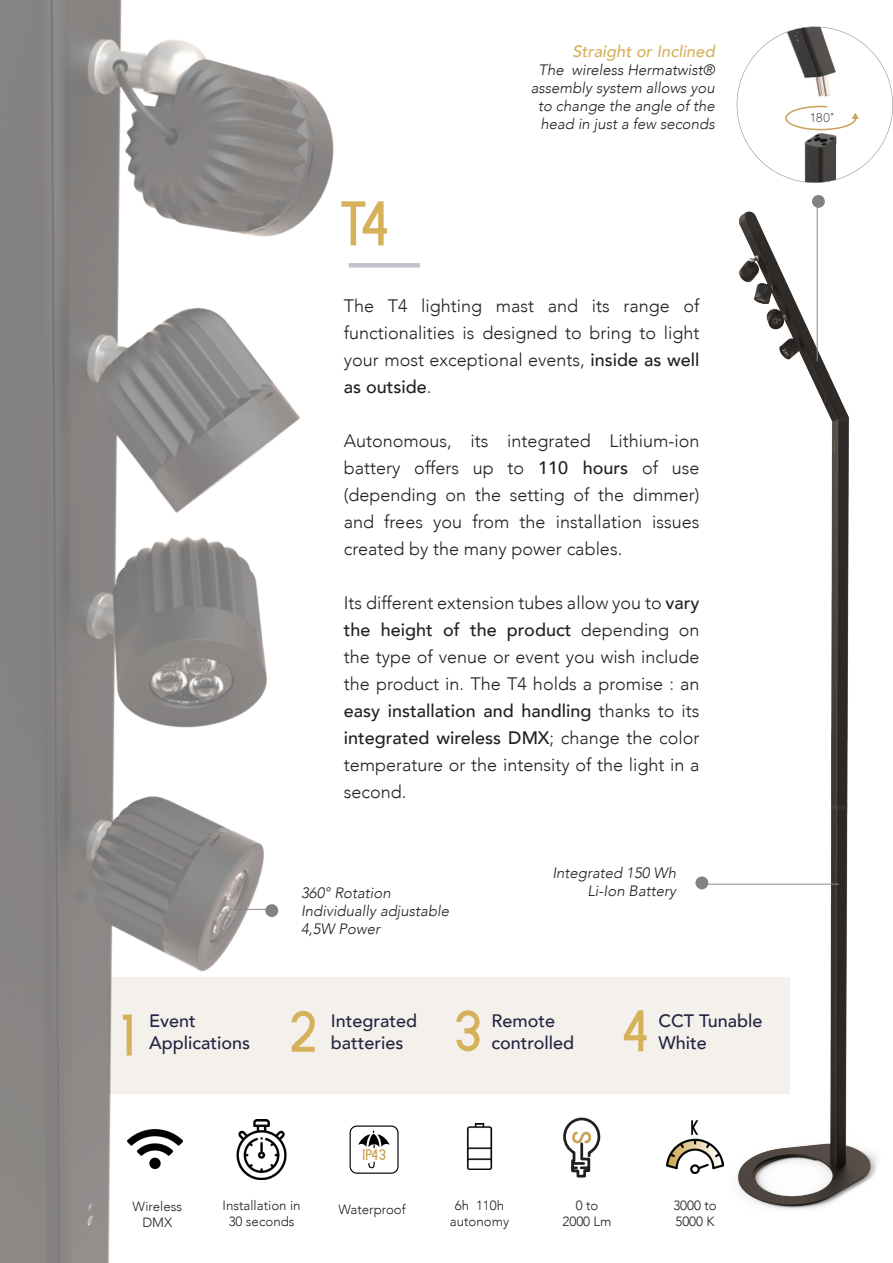
<style>
.page{position:relative;width:893px;height:1263px;background:#fff}
.page>*{position:absolute;margin:0;border:0;box-sizing:border-box;transform-origin:0 0}
.t1{font:63px "Bledug";color:#d5b15b}
.t2{font:58.65px "Bledug";color:#d5b15b}
.t3{font:300 18px/27px "Avenir";color:#231f20;text-align:justify}
.t4{font:500 18px/21.6px "Avenir";color:#222642}
.t5{font:italic 500 16.5px "Avenir";color:#d5b15b}
.t6{font:15.45px "Bledug";color:#c9a358}
.t7{font:italic 300 15px/18px "Avenir";color:#231f20;text-align:right}
.t8{font:300 13.35px "Avenir";color:#231f20}
.t9{font:12px "Shree Dev 0714";color:#231f20}
.s1{font-weight:500}
</style>
<div class="page">
<img style="left:0;top:0;width:819px;height:1263px">
<img style="left:231px;top:1119px;width:60px;height:61px">
<img style="left:456px;top:1123px;width:47px;height:47px">
<svg style="left:349px;top:1125px;width:50px;height:49px"></svg>
<img style="left:666px;top:1117px;width:58px;height:57px">
<img style="left:724px;top:211px;width:153px;height:1052px">
<svg style="left:737px;top:27px;width:156px;height:156px"></svg>
<div style="left:75px;top:890px;width:13px;height:13px;background:#808285;border-radius:50%"></div>
<hr style="left:817px;top:205px;width:1px;height:156px;background:#87898c">
<div style="left:812px;top:195px;width:13px;height:13px;background:#808285;border-radius:50%"></div>
<hr style="left:705px;top:884px;width:134px;height:1px;background:#87898c">
<div style="left:695px;top:876px;width:13px;height:13px;background:#808285;border-radius:50%"></div>
<hr style="left:229px;top:909px;width:40px;height:1px;background:#87898c">
<div style="left:265px;top:904px;width:13px;height:13px;background:#808285;border-radius:50%"></div>
<p class="t1" style="left:341px;top:187px;width:53px">T4</p>
<p class="t5" style="left:572px;top:41px;width:144px">Straight or Inclined</p>
<p class="t7" style="left:531px;top:61px;width:185px">The wireless Hermatwist® assembly system allows you to change the angle of the head in just a few seconds</p>
<p class="t3" style="left:344px;top:292px;width:357px">The T4 lighting mast and its range of functionalities is designed to bring to light your most exceptional events, <span class="s1">inside as well as outside</span>.</p>
<p class="t3" style="left:344px;top:427px;width:357px">Autonomous, its integrated Lithium-ion battery offers up to <span class="s1">110 hours</span> of use (depending on the setting of the dimmer) and frees you from the installation issues created by the many power cables.</p>
<p class="t3" style="left:344px;top:589px;width:357px">Its different extension tubes allow you to <span class="s1">vary the height of the product</span> depending on the type of venue or event you wish include the product in. The T4 holds a promise : an <span class="s1">easy installation and handling</span> thanks to its <span class="s1">integrated wireless DMX</span>; change the color temperature or the intensity of the light in a second.</p>
<p class="t7" style="left:301px;top:884px;width:91px">360° Rotation</p>
<p class="t7" style="left:301px;top:902px;width:150px">Individually adjustable</p>
<p class="t7" style="left:301px;top:920px;width:80px">4,5W Power</p>
<p class="t7" style="left:552px;top:864px;width:125px">Integrated 150 Wh<br>Li-Ion Battery</p>
<p class="t2" style="left:123px;top:1001px;width:16px">1</p>
<p class="t2" style="left:292px;top:997px;width:30px">2</p>
<p class="t2" style="left:456px;top:997px;width:30px">3</p>
<p class="t2" style="left:624px;top:997px;width:30px">4</p>
<p class="t4" style="left:331px;top:1009px;width:88px">Integrated batteries</p>
<p class="t4" style="left:659px;top:1009px;width:105px">CCT Tunable<br>White</p>
<p class="t4" style="left:149px;top:1009px;width:48px">Event</p>
<p class="t4" style="left:149px;top:1030px;width:102px">Applications</p>
<p class="t4" style="left:492px;top:1009px;width:65px">Remote</p>
<p class="t4" style="left:492px;top:1030px;width:84px">controlled</p>
<p class="t8" style="left:132px;top:1198px;width:51px">Wireless</p>
<p class="t8" style="left:142px;top:1214px;width:31px">DMX</p>
<p class="t8" style="left:223px;top:1197px;width:80px">Installation in</p>
<p class="t8" style="left:229px;top:1213px;width:67px">30 seconds</p>
<p class="t6" style="left:363px;top:1146px;width:25px">IP43</p>
<p class="t8" style="left:338px;top:1201px;width:69px">Waterproof</p>
<p class="t8" style="left:455px;top:1198px;width:51px">6h 110h</p>
<p class="t8" style="left:450px;top:1214px;width:61px">autonomy</p>
<p class="t8" style="left:576px;top:1198px;width:24px">0 to</p>
<p class="t8" style="left:562px;top:1214px;width:51px">2000 Lm</p>
<p class="t8" style="left:673px;top:1197px;width:45px">3000 to</p>
<p class="t8" style="left:675px;top:1213px;width:41px">5000 K</p>
<p class="t9" style="left:809px;top:111px;width:27px">180°</p>
</div>
